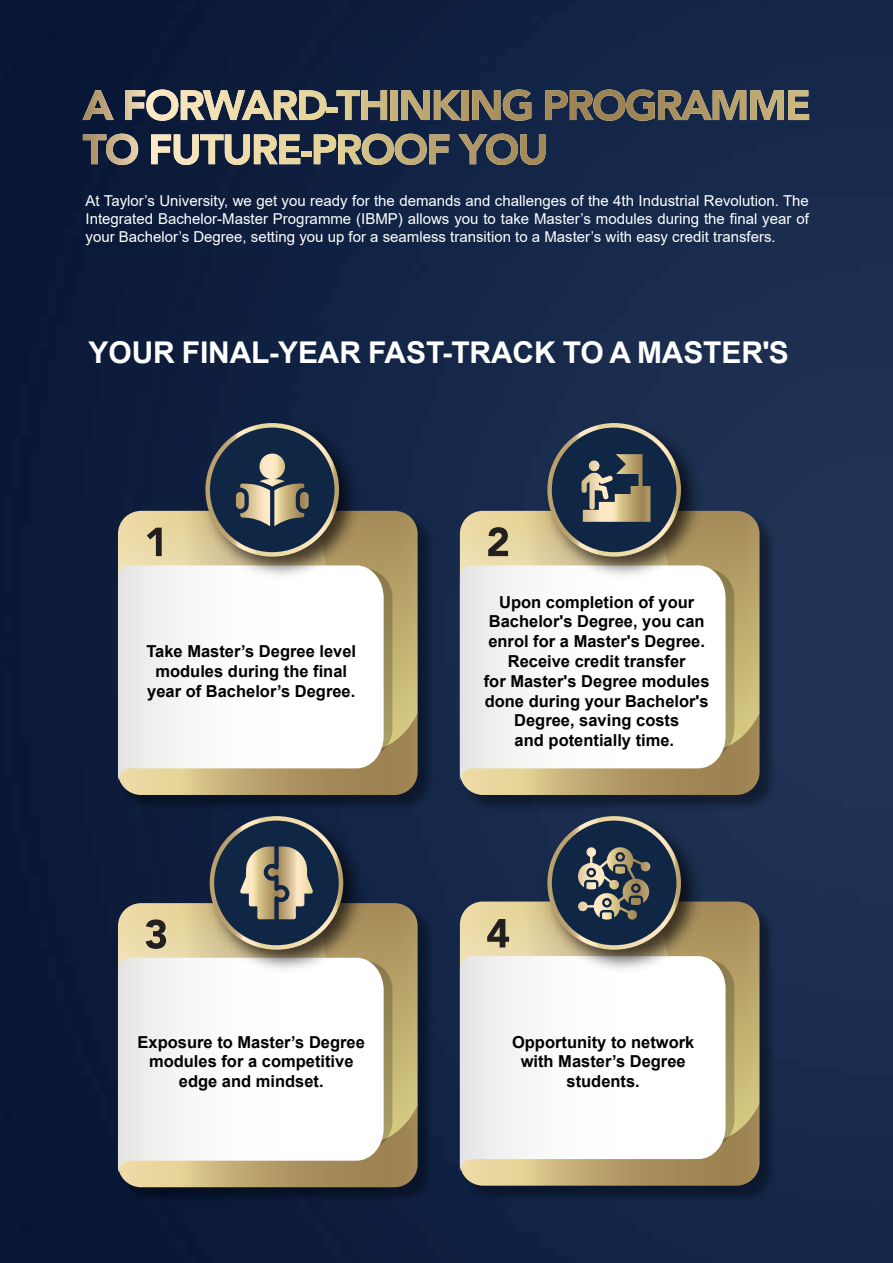
<style>
.page{position:relative;width:893px;height:1263px;background:#fff}
.page>*{position:absolute;margin:0;border:0;box-sizing:border-box;transform-origin:0 0}
.t1{font:700 30px "Arial";letter-spacing:-.005em;color:#fff}
.t2{font:700 16.5px/19.8px "Arial";color:#010101;text-align:center}
.t3{font:15px/18px "Arial";color:#fff;text-align:justify}
</style>
<div class="page">
<img style="left:0;top:0;width:893px;height:1263px">
<svg style="left:82px;top:90px;width:32px;height:30px"></svg>
<svg style="left:125px;top:89px;width:262px;height:32px;background:#848176"></svg>
<div style="left:391px;top:90px;width:7px;height:30px;background:#c8b27b"></div>
<svg style="left:401px;top:90px;width:61px;height:30px;background:#787261"></svg>
<div style="left:462px;top:90px;width:6px;height:30px;background:#b19865"></div>
<svg style="left:472px;top:89px;width:59px;height:32px;background:#6e6758"></svg>
<svg style="left:545px;top:89px;width:264px;height:32px;background:#6e685b"></svg>
<svg style="left:83px;top:134px;width:55px;height:31px;background:#696461"></svg>
<svg style="left:151px;top:134px;width:298px;height:31px;background:#827f73"></svg>
<svg style="left:458px;top:134px;width:87px;height:31px;background:#5e5b55"></svg>
<img style="left:481px;top:465px;width:342px;height:391px">
<svg style="left:481px;top:753px;width:278px;height:42px;background:#b19a67"></svg>
<svg style="left:709px;top:511px;width:50px;height:242px;background:#b5a168"></svg>
<svg style="left:726px;top:569px;width:8px;height:189px;background:#9d8e59"></svg>
<svg style="left:481px;top:565px;width:245px;height:217px"></svg>
<img style="left:481px;top:856px;width:342px;height:393px">
<svg style="left:481px;top:1144px;width:278px;height:42px;background:#ae9766"></svg>
<svg style="left:709px;top:901px;width:50px;height:243px;background:#b4a168"></svg>
<svg style="left:726px;top:959px;width:8px;height:189px;background:#9d8e5a"></svg>
<svg style="left:481px;top:956px;width:245px;height:217px"></svg>
<img style="left:73px;top:465px;width:408px;height:785px">
<svg style="left:118px;top:753px;width:300px;height:42px;background:#ae9868"></svg>
<svg style="left:367px;top:511px;width:51px;height:242px;background:#b39f67"></svg>
<svg style="left:384px;top:569px;width:8px;height:189px;background:#9c8e59"></svg>
<svg style="left:118px;top:565px;width:266px;height:217px"></svg>
<svg style="left:118px;top:1145px;width:300px;height:42px;background:#ae9867"></svg>
<svg style="left:372px;top:903px;width:46px;height:242px;background:#b3a067"></svg>
<svg style="left:384px;top:961px;width:8px;height:189px;background:#9c8e59"></svg>
<svg style="left:118px;top:958px;width:266px;height:217px"></svg>
<img style="left:195px;top:413px;width:172px;height:172px">
<svg style="left:118px;top:423px;width:221px;height:286px"></svg>
<img style="left:537px;top:413px;width:172px;height:172px">
<svg style="left:460px;top:423px;width:221px;height:286px"></svg>
<img style="left:537px;top:806px;width:172px;height:172px">
<svg style="left:460px;top:816px;width:221px;height:284px"></svg>
<img style="left:199px;top:806px;width:173px;height:172px">
<svg style="left:118px;top:816px;width:225px;height:286px"></svg>
<p class="t3" style="left:86px;top:192px;width:725px">At Taylor’s University, we get you ready for the demands and challenges of the 4th Industrial Revolution. The Integrated Bachelor-Master Programme (IBMP) allows you to take Master’s modules during the final year of your Bachelor’s Degree, setting you up for a seamless transition to a Master’s with easy credit transfers.</p>
<h1 class="t1" style="left:89px;top:331px;width:702px">YOUR FINAL-YEAR FAST-TRACK TO A MASTER'S</h1>
<p class="t2" style="left:146px;top:642px;width:211px">Take Master’s Degree level modules during the final year of Bachelor’s Degree.</p>
<p class="t2" style="left:138px;top:1032px;width:229px">Exposure to Master’s Degree modules for a competitive edge and mindset.</p>
<p class="t2" style="left:484px;top:592px;width:227px">Upon completion of your<br>Bachelor's Degree, you can enrol for a Master's Degree.<br>Receive credit transfer<br>for Master's Degree modules done during your Bachelor's<br>Degree, saving costs<br>and potentially time.</p>
<p class="t2" style="left:512px;top:1032px;width:184px">Opportunity to network with Master’s Degree students.</p>
</div>
